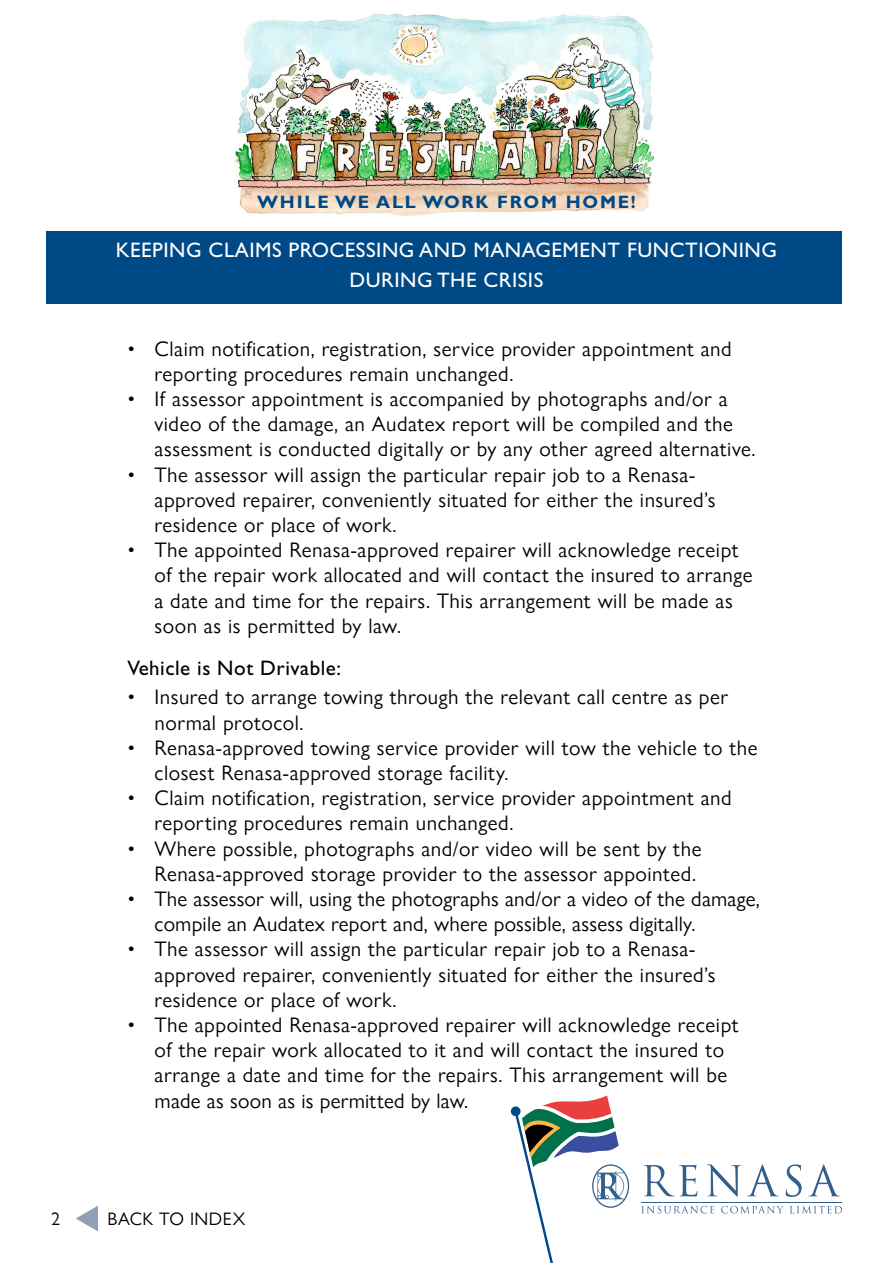
<style>
.page{position:relative;width:893px;height:1263px;background:#fff}
.page>*{position:absolute;margin:0;border:0;box-sizing:border-box;transform-origin:0 0}
.t1{font:21px/25.2px "Gill Sans Nova";letter-spacing:.025em;color:#000}
.t2{font:21px/30px "Gill Sans Std";letter-spacing:.025em;color:#fff;text-align:center}
.t3{font:21px "Gill Sans Std";letter-spacing:.025em;color:#000}
.t4{font:700 18px "Gill Sans Std";letter-spacing:.1em;color:#004987}
.t5{font:18px "Gill Sans Nova";letter-spacing:.025em;color:#000}
</style>
<div class="page">
<img style="left:235px;top:13px;width:420px;height:203px">
<svg style="left:650px;top:158px;width:5px;height:47px"></svg>
<div style="left:47px;top:232px;width:795px;height:72px;background:#004987"></div>
<svg style="left:511px;top:1106px;width:10px;height:10px"></svg>
<svg style="left:513px;top:1095px;width:116px;height:168px"></svg>
<svg style="left:644px;top:1164px;width:196px;height:33px"></svg>
<svg style="left:642px;top:1206px;width:72px;height:7px"></svg>
<svg style="left:721px;top:1206px;width:62px;height:7px"></svg>
<svg style="left:790px;top:1206px;width:52px;height:7px"></svg>
<hr style="left:642px;top:1202px;width:200px;height:1px;background:#325f8b">
<svg style="left:76px;top:1205px;width:22px;height:26px"></svg>
<p class="t4" style="left:257px;top:191px;width:380px">WHILE WE ALL WORK FROM HOME!</p>
<p class="t2" style="left:116px;top:235px;width:663px">KEEPING CLAIMS PROCESSING AND MANAGEMENT FUNCTIONING<br>DURING THE CRISIS</p>
<p class="t1" style="left:155px;top:336px;width:579px;text-indent:-27px">• Claim notification, registration, service provider appointment and reporting procedures remain unchanged.</p>
<p class="t1" style="left:155px;top:386px;width:602px;text-indent:-27px">• If assessor appointment is accompanied by photographs and/or a video of the damage, an Audatex report will be compiled and the assessment is conducted digitally or by any other agreed alternative.</p>
<p class="t1" style="left:155px;top:462px;width:563px;text-indent:-27px">• The assessor will assign the particular repair job to a Renasa&shy;approved repairer, conveniently situated for either the insured’s residence or place of work.</p>
<p class="t1" style="left:155px;top:537px;width:599px;text-indent:-27px">• The appointed Renasa-approved repairer will acknowledge receipt of the repair work allocated and will contact the insured to arrange a date and time for the repairs. This arrangement will be made as soon as is permitted by law.</p>
<p class="t3" style="left:128px;top:656px;width:215px">Vehicle is Not Drivable:</p>
<p class="t1" style="left:155px;top:684px;width:575px;text-indent:-27px">• Insured to arrange towing through the relevant call centre as per normal protocol.</p>
<p class="t1" style="left:155px;top:735px;width:604px;text-indent:-27px">• Renasa-approved towing service provider will tow the vehicle to the closest Renasa-approved storage facility.</p>
<p class="t1" style="left:155px;top:785px;width:579px;text-indent:-27px">• Claim notification, registration, service provider appointment and reporting procedures remain unchanged.</p>
<p class="t1" style="left:128px;top:836px;width:575px;text-align:right">• Where possible, photographs and/or video will be sent by the<br>Renasa-approved storage provider to the assessor appointed.</p>
<p class="t1" style="left:155px;top:886px;width:607px;text-indent:-27px">• The assessor will, using the photographs and/or a video of the damage, compile an Audatex report and, where possible, assess digitally.</p>
<p class="t1" style="left:155px;top:936px;width:563px;text-indent:-27px">• The assessor will assign the particular repair job to a Renasa&shy;approved repairer, conveniently situated for either the insured’s residence or place of work.</p>
<p class="t1" style="left:155px;top:1012px;width:586px;text-indent:-27px">• The appointed Renasa-approved repairer will acknowledge receipt of the repair work allocated to it and will contact the insured to arrange a date and time for the repairs. This arrangement will be made as soon as is permitted by law.</p>
<p class="t5" style="left:51px;top:1208px;width:10px">2</p>
<p class="t5" style="left:107px;top:1208px;width:139px">BACK TO INDEX</p>
</div>
